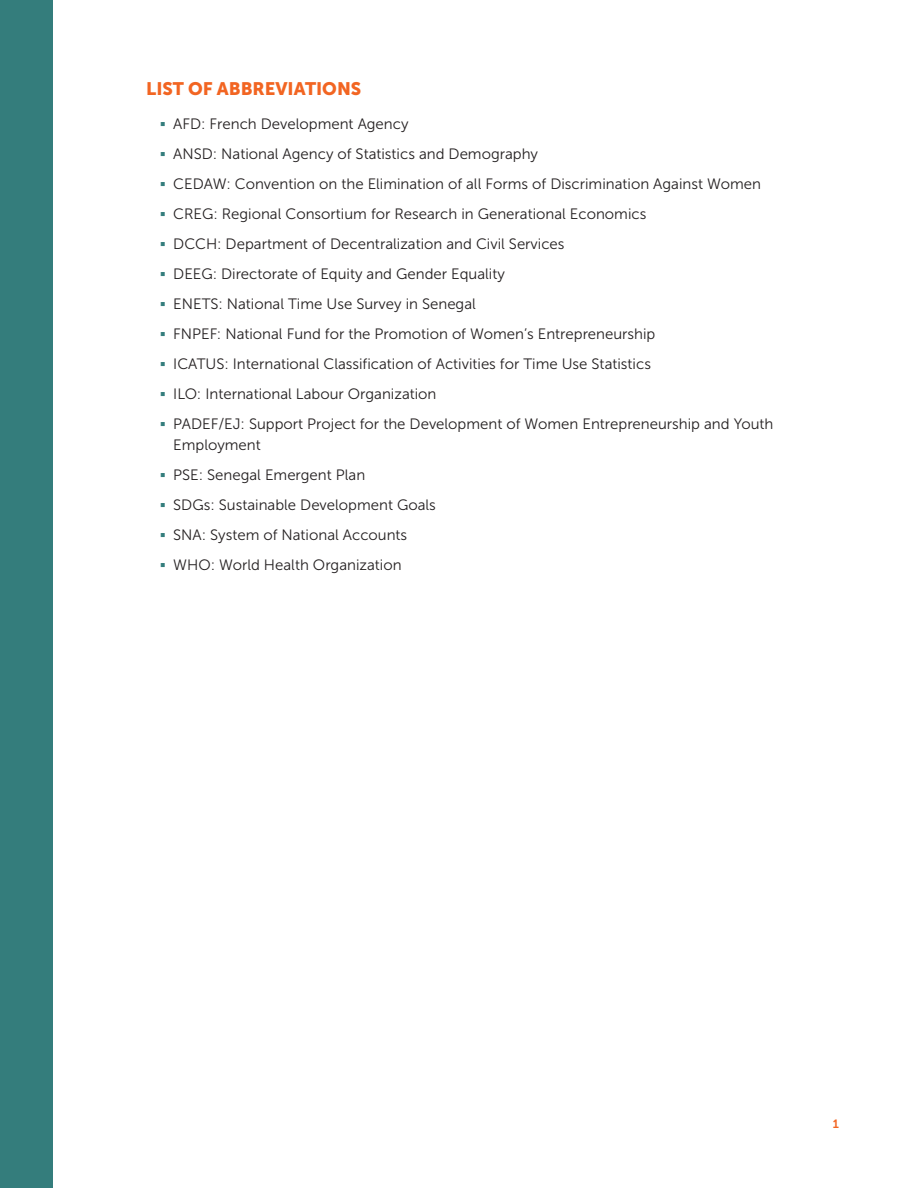
<style>
.page{position:relative;width:918px;height:1188px;background:#fff}
.page>*{position:absolute;margin:0;border:0;box-sizing:border-box;transform-origin:0 0}
.t1{font:18px "Museo Sans 900";color:#f26522}
.t2{font:15px/21px "Museo Sans 300";color:#231f20}
.t3{font:12px "Museo Sans 700";color:#f26522}
.s1{color:#347d7c}
</style>
<div class="page">
<div style="left:0;top:0;width:52px;height:1188px;background:#347d7c"></div>
<p class="t1" style="left:146px;top:78px;width:217px">LIST OF ABBREVIATIONS</p>
<p class="t2" style="left:160px;top:113px;width:250px"><span class="s1">▪</span> AFD: French Development Agency</p>
<p class="t2" style="left:160px;top:143px;width:380px"><span class="s1">▪</span> ANSD: National Agency of Statistics and Demography</p>
<p class="t2" style="left:160px;top:173px;width:603px"><span class="s1">▪</span> CEDAW: Convention on the Elimination of all Forms of Discrimination Against Women</p>
<p class="t2" style="left:160px;top:203px;width:488px"><span class="s1">▪</span> CREG: Regional Consortium for Research in Generational Economics</p>
<p class="t2" style="left:160px;top:233px;width:406px"><span class="s1">▪</span> DCCH: Department of Decentralization and Civil Services</p>
<p class="t2" style="left:160px;top:263px;width:347px"><span class="s1">▪</span> DEEG: Directorate of Equity and Gender Equality</p>
<p class="t2" style="left:160px;top:293px;width:318px"><span class="s1">▪</span> ENETS: National Time Use Survey in Senegal</p>
<p class="t2" style="left:160px;top:323px;width:497px"><span class="s1">▪</span> FNPEF: National Fund for the Promotion of Women’s Entrepreneurship</p>
<p class="t2" style="left:160px;top:353px;width:493px"><span class="s1">▪</span> ICATUS: International Classification of Activities for Time Use Statistics</p>
<p class="t2" style="left:160px;top:383px;width:278px"><span class="s1">▪</span> ILO: International Labour Organization</p>
<p class="t2" style="left:173px;top:413px;width:602px;text-indent:-14px"><span class="s1">▪</span> PADEF/EJ: Support Project for the Development of Women Entrepreneurship and Youth<br>Employment</p>
<p class="t2" style="left:160px;top:464px;width:207px"><span class="s1">▪</span> PSE: Senegal Emergent Plan</p>
<p class="t2" style="left:160px;top:494px;width:278px"><span class="s1">▪</span> SDGs: Sustainable Development Goals</p>
<p class="t2" style="left:160px;top:524px;width:249px"><span class="s1">▪</span> SNA: System of National Accounts</p>
<p class="t2" style="left:160px;top:554px;width:243px"><span class="s1">▪</span> WHO: World Health Organization</p>
<p class="t3" style="left:833px;top:1117px;width:8px">1</p>
</div>
